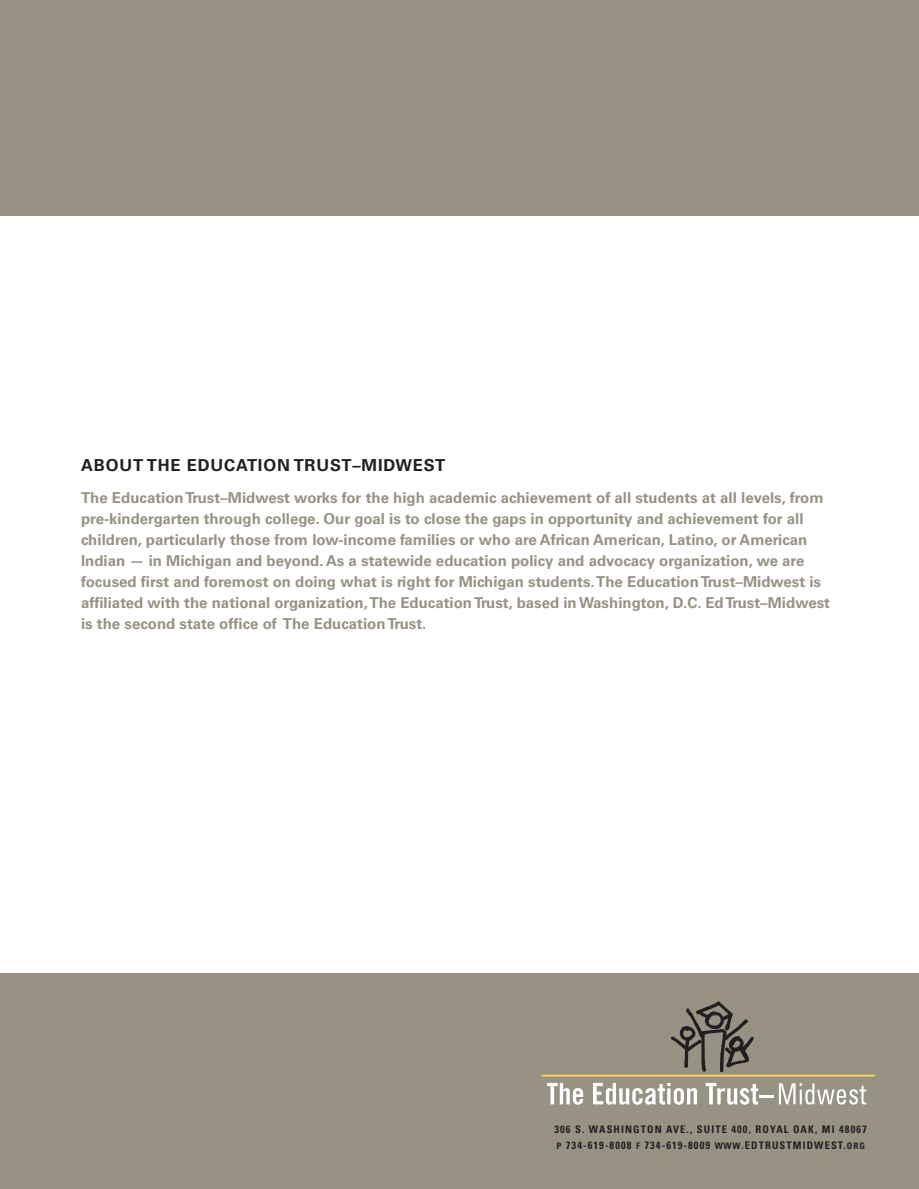
<style>
.page{position:relative;width:919px;height:1189px;background:#fff}
.page>*{position:absolute;margin:0;border:0;box-sizing:border-box;transform-origin:0 0}
.t1{font:700 16.5px "Univers";color:#231f20}
.t2{font:700 15px/21px "Univers";color:#989284}
.t3{font:700 condensed 10.5px/16.5px "Univers";letter-spacing:.105em;color:#231f20}
.s1{font-size:9px}
</style>
<div class="page">
<div style="left:0;top:972px;width:918px;height:216px;background:#989284"></div>
<div style="left:0;top:0;width:918px;height:216px;background:#989284"></div>
<svg style="left:547px;top:1082px;width:36px;height:22px"></svg>
<svg style="left:593px;top:1082px;width:103px;height:22px"></svg>
<svg style="left:705px;top:1082px;width:52px;height:22px"></svg>
<hr style="left:758px;top:1094px;width:15px;height:3px;background:#fff">
<svg style="left:671px;top:1001px;width:82px;height:71px"></svg>
<hr style="left:542px;top:1074px;width:332px;height:2px;background:#fed356">
<svg style="left:778px;top:1083px;width:87px;height:21px"></svg>
<p class="t1" style="left:81px;top:455px;width:14px">ABOU</p>
<p class="t1" style="left:133px;top:455px;width:67px">T THE EDUCA</p>
<p class="t1" style="left:247px;top:455px;width:22px">TION</p>
<p class="t1" style="left:293px;top:455px;width:24px">TRUS</p>
<p class="t1" style="left:341px;top:455px;width:33px">T–MIDWES</p>
<p class="t1" style="left:435px;top:455px;width:12px">T</p>
<p class="t2" style="left:81px;top:487px;width:750px">The Education Trust–Midwest works for the high academic achievement of all students at all levels, from pre-kindergarten through college. Our goal is to close the gaps in opportunity and achievement for all children, particularly those from low-income families or who are African American, Latino, or American Indian — in Michigan and beyond. As a statewide education policy and advocacy organization, we are focused first and foremost on doing what is right for Michigan students. The Education Trust–Midwest is affiliated with the national organization, The Education Trust, based in Washington, D.C. Ed Trust–Midwest is the second state office of The Education Trust.</p>
<p class="t3" style="left:554px;top:1120px;width:119px">306 S. WASHINGTON AVE</p>
<p class="t3" style="left:556px;top:1120px;width:312px;text-indent:130px">., SUITE 400, ROYAL OAK, MI 48067<br><span class="s1">P</span> 734-619-8008 <span class="s1">F</span> 734-619-8009 <span class="s1">WWW</span></p>
<p class="t3" style="left:741px;top:1136px;width:124px">.EDTRUSTMIDWEST.<span class="s1">ORG</span></p>
</div>
